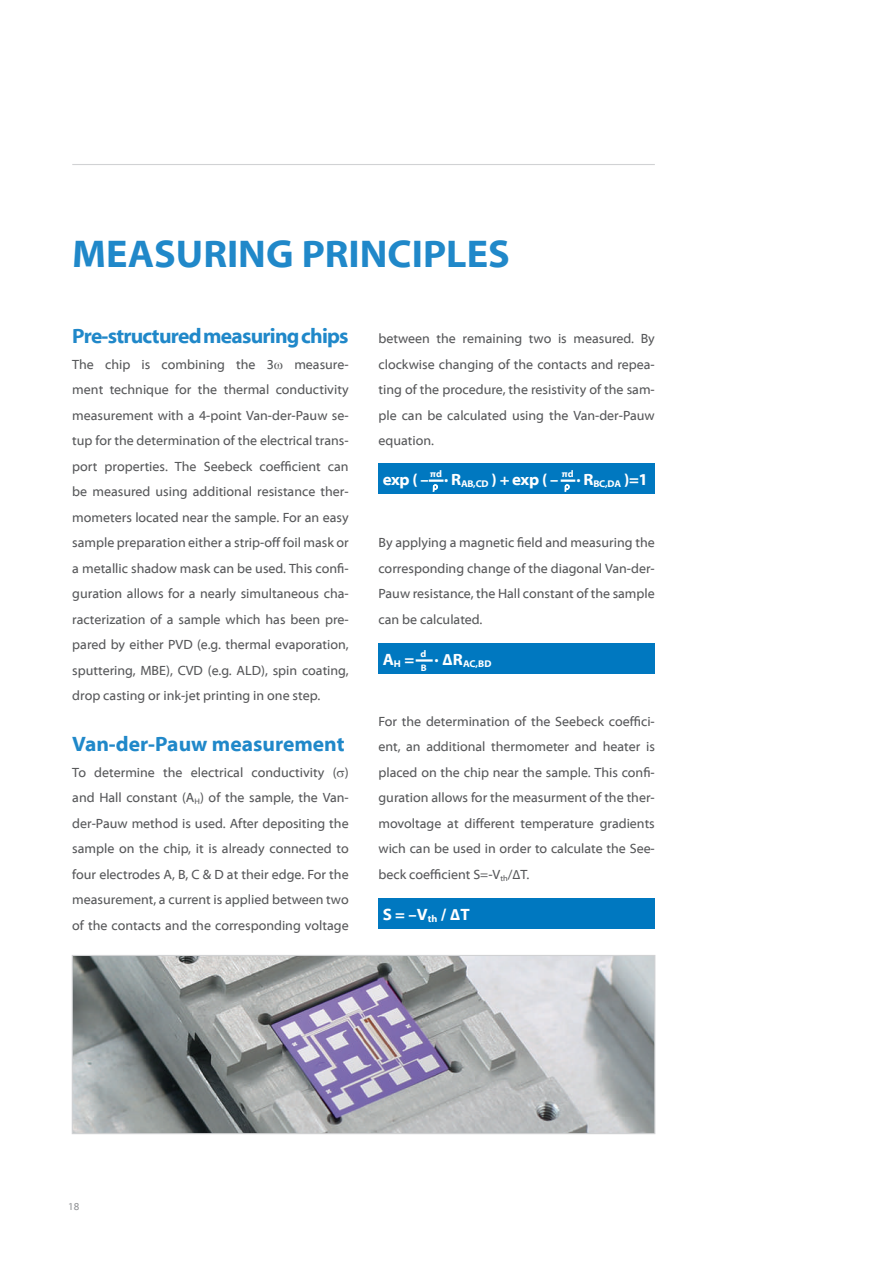
<style>
.page{position:relative;width:893px;height:1263px;background:#fff}
.page>*{position:absolute;margin:0;border:0;box-sizing:border-box;transform-origin:0 0}
.t1{font:700 39px "Myriad Web Pro";color:#2088c9}
.t2{font:700 21px "Myriad Web Pro";letter-spacing:-.035em;color:#2088c9}
.t3{font:700 21px "Myriad Web Pro";color:#2088c9}
.t4{font:700 16.5px "Myriad Web Pro";letter-spacing:-.025em;color:#fff}
.t5{font:13.5px/25.5px "Myriad Web Pro";color:#57585a;text-align:justify}
.t6{font:10.5px "Myriad Web Pro";color:#939598}
.t7{font:700 9.9px "Myriad Web Pro";color:#fff}
.t8{font:700 9.6px "Myriad Web Pro";color:#fff}
</style>
<div class="page">
<hr style="left:72px;top:164px;width:583px;height:1px;background:#d1d2d4">
<div style="left:378px;top:464px;width:277px;height:30px;background:#0078c0"></div>
<hr style="left:429px;top:479px;width:14px;height:3px;background:#fff">
<div style="left:378px;top:643px;width:277px;height:30px;background:#0078c0"></div>
<hr style="left:416px;top:659px;width:17px;height:3px;background:#fff">
<div style="left:378px;top:898px;width:277px;height:30px;background:#0078c0"></div>
<hr style="left:561px;top:479px;width:14px;height:3px;background:#fff">
<img style="left:74px;top:957px;width:579px;height:175px">
<div style="left:72px;top:955px;width:583px;height:179px;border:1px solid #d1d2d4"></div>
<svg style="left:432px;top:484px;width:6px;height:8px"></svg>
<svg style="left:564px;top:484px;width:6px;height:8px"></svg>
<h1 class="t1" style="left:72px;top:232px;width:439px">MEASURING PRINCIPLES</h1>
<h2 class="t2" style="left:72px;top:324px;width:278px">Pre-structured measuring chips</h2>
<p class="t5" style="left:72px;top:352px;width:203px">The chip is combining the 3</p>
<p class="t5" style="left:72px;top:352px;width:278px;text-indent:222px">measure&shy;ment technique for the thermal conductivity measurement with a 4-point Van-der-Pauw se&shy;tup for the determination of the electrical trans&shy;port properties. The Seebeck coefficient can be measured using additional resistance ther&shy;mometers located near the sample. For an easy sample preparation either a strip-off foil mask or a metallic shadow mask can be used. This confi&shy;guration allows for a nearly simultaneous cha&shy;racterization of a sample which has been pre&shy;pared by either PVD (e.g. thermal evaporation, sputtering, MBE), CVD (e.g. ALD), spin coating, drop casting or ink-jet printing in one step.</p>
<h2 class="t3" style="left:72px;top:732px;width:274px">Van-der-Pauw measurement</h2>
<p class="t5" style="left:72px;top:760px;width:278px">To determine the electrical conductivity (▲) and Hall constant (A<sub>H</sub>) of the sample, the Van&shy;der-Pauw method is used. After depositing the sample on the chip, it is already connected to four electrodes A, B, C &amp; D at their edge. For the measurement, a current is applied between two of the contacts and the corresponding voltage</p>
<p class="t5" style="left:378px;top:326px;width:278px">between the remaining two is measured. By clockwise changing of the contacts and repea&shy;ting of the procedure, the resistivity of the sam&shy;ple can be calculated using the Van-der-Pauw equation.</p>
<p class="t8" style="left:430px;top:468px;width:13px">πd</p>
<p class="t8" style="left:562px;top:468px;width:13px">πd</p>
<p class="t4" style="left:383px;top:470px;width:267px">exp ( – ∙ R<sub>AB,CD</sub> ) + exp ( – ∙ R<sub>BC,DA</sub> )=1</p>
<p class="t5" style="left:378px;top:530px;width:278px">By applying a magnetic field and measuring the corresponding change of the diagonal Van-der-Pauw resistance, the Hall constant of the sample can be calculated.</p>
<p class="t8" style="left:420px;top:648px;width:7px">d</p>
<p class="t7" style="left:383px;top:658px;width:110px"><sup>A</sup>H <sup>=</sup> <sup>∙</sup> <sup>∆R</sup>AC,BD</p>
<p class="t8" style="left:421px;top:663px;width:7px">B</p>
<p class="t5" style="left:378px;top:709px;width:278px">For the determination of the Seebeck coeffici&shy;ent, an additional thermometer and heater is placed on the chip near the sample. This confi&shy;guration allows for the measurment of the ther&shy;movoltage at different temperature gradients wich can be used in order to calculate the See&shy;beck coefficient S=-V<sub>th</sub>/∆T.</p>
<p class="t4" style="left:383px;top:905px;width:89px">S = –V<sub>th</sub> / ∆T</p>
<p class="t6" style="left:68px;top:1201px;width:13px">18</p>
</div>
